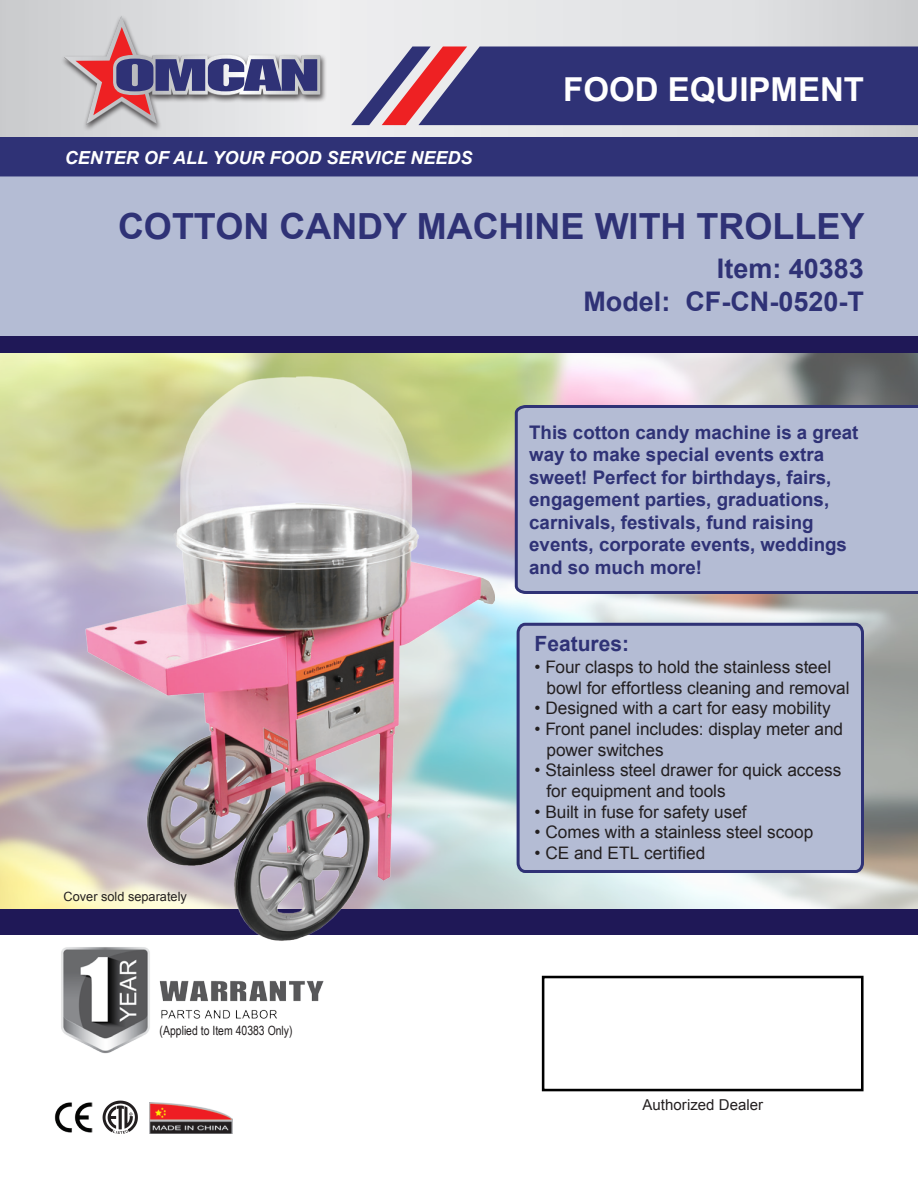
<style>
.page{position:relative;width:918px;height:1188px;background:#fff}
.page>*{position:absolute;margin:0;border:0;box-sizing:border-box;transform-origin:0 0}
.t1{font:700 36px "Arial";color:#2f3276}
.t2{font:700 33px "Arial";color:#fff}
.t3{font:700 27px "Arial";color:#2f3276}
.t4{font:700 21px "Arial";color:#2f3276}
.t5{font:700 18.75px/22.5px "Arial";color:#2f3276}
.t6{font:italic 700 18px "Arial";color:#fff}
.t7{font:17.25px/20.7px "Arial";letter-spacing:-.005em;color:#231f20}
.t8{font:15px "Arial";letter-spacing:.005em;color:#231f20}
.t9{font:12.75px "Arial Narrow";color:#231f20}
.t10{font:12.75px "Arial";color:#231f20}
</style>
<div class="page">
<svg style="left:0;top:0;width:918px;height:137px;background:#dddee0"></svg>
<div style="left:0;top:137px;width:918px;height:39px;background:#2f3276"></div>
<svg style="left:351px;top:46px;width:567px;height:79px;background:#4a447e"></svg>
<div style="left:61px;top:14px;width:266px;height:118px;background:#231f20;opacity:.75"></div>
<svg style="left:64px;top:16px;width:256px;height:109px;background:#b7acba"></svg>
<img style="left:0;top:353px;width:918px;height:556px">
<div style="left:0;top:176px;width:918px;height:161px;background:#b4bcd4"></div>
<div style="left:0;top:337px;width:918px;height:16px;background:#1f1857"></div>
<div style="left:0;top:909px;width:918px;height:25px;background:#1f1857"></div>
<div style="left:542px;top:976px;width:322px;height:115px;border:3px solid #000"></div>
<img style="left:54px;top:1102px;width:38px;height:30px">
<img style="left:150px;top:1102px;width:83px;height:31px">
<img style="left:64px;top:371px;width:430px;height:570px">
<div style="left:513px;top:403px;width:405px;height:192px;background:#b4bcd4"></div>
<div style="left:515px;top:621px;width:351px;height:253px;background:#b4bcd4"></div>
<svg style="left:103px;top:1101px;width:35px;height:33px"></svg>
<img style="left:61px;top:947px;width:263px;height:107px">
<div style="left:158px;top:958px;width:87px;height:20px;background:#fff"></div>
<p class="t6" style="left:65px;top:146px;width:409px">CENTER OF ALL YOUR FOOD SERVICE NEEDS</p>
<p class="t2" style="left:563px;top:68px;width:302px">FOOD EQUIPMENT</p>
<p class="t1" style="left:118px;top:202px;width:748px">COTTON CANDY MACHINE WITH TROLLEY</p>
<p class="t3" style="left:717px;top:250px;width:149px">Item: 40383</p>
<p class="t3" style="left:583px;top:283px;width:282px">Model: CF-CN-0520-T</p>
<p class="t5" style="left:529px;top:422px;width:331px">This cotton candy machine is a great way to make special events extra sweet! Perfect for birthdays, fairs,</p>
<p class="t5" style="left:529px;top:489px;width:302px">engagement parties, graduations,</p>
<p class="t5" style="left:529px;top:512px;width:319px">carnivals, festivals, fund raising events, corporate events, weddings and so much more!</p>
<p class="t10" style="left:64px;top:888px;width:125px">Cover sold separately</p>
<p class="t9" style="left:160px;top:1021px;width:135px">(Applied to Item 40383 Only)</p>
<p class="t4" style="left:535px;top:629px;width:96px">Features:</p>
<p class="t7" style="left:547px;top:657px;width:304px;text-indent:-12px">• Four clasps to hold the stainless steel bowl for effortless cleaning and removal</p>
<p class="t7" style="left:535px;top:698px;width:298px">• Designed with a cart for easy mobility</p>
<p class="t7" style="left:547px;top:719px;width:298px;text-indent:-12px">• Front panel includes: display meter and power switches</p>
<p class="t7" style="left:547px;top:760px;width:296px;text-indent:-12px">• Stainless steel drawer for quick access for equipment and tools</p>
<p class="t7" style="left:535px;top:802px;width:213px">• Built in fuse for safety usef</p>
<p class="t7" style="left:535px;top:822px;width:280px">• Comes with a stainless steel scoop</p>
<p class="t7" style="left:535px;top:843px;width:172px">• CE and ETL certified</p>
<p class="t8" style="left:643px;top:1095px;width:122px">Authorized Dealer</p>
</div>
